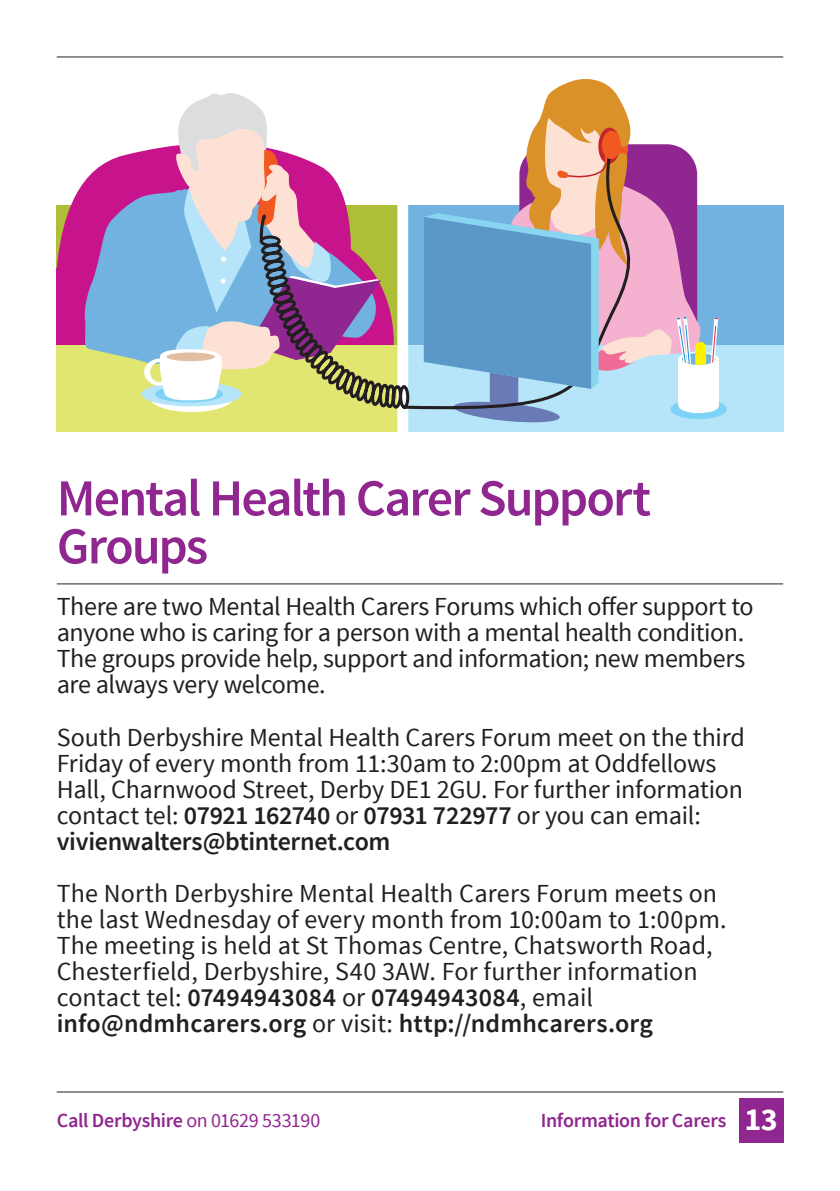
<style>
.page{position:relative;width:840px;height:1191px;background:#fff}
.page>*{position:absolute;margin:0;border:0;box-sizing:border-box;transform-origin:0 0}
.t1{font:600 52px/48px "Source Sans Pro";letter-spacing:-.04em;color:#90268f}
.t2{font:700 32px "Source Sans Pro";color:#fff}
.t3{font:26px/26px "Source Sans Pro";letter-spacing:-.005em;color:#231f20}
.t4{font:600 20px "Source Sans Pro";letter-spacing:-.015em;color:#90268f}
.s1{font-weight:600}
.s2{font-weight:400}
</style>
<div class="page">
<hr style="left:57px;top:57px;width:725px;height:1px;background:#231f20">
<hr style="left:57px;top:583px;width:725px;height:1px;background:#231f20">
<hr style="left:57px;top:1091px;width:725px;height:1px;background:#231f20">
<div style="left:738px;top:1098px;width:44px;height:44px;background:#90268f"></div>
<div style="left:401px;top:206px;width:381px;height:155px;background:#71b2e1"></div>
<div style="left:401px;top:345px;width:381px;height:86px;background:#b6e4f9"></div>
<svg style="left:461px;top:412px;width:99px;height:11px"></svg>
<div style="left:489px;top:361px;width:29px;height:52px;background:#697bb4;border-radius:14px"></div>
<svg style="left:57px;top:93px;width:336px;height:338px"></svg>
<div style="left:397px;top:72px;width:11px;height:359px;background:#fff"></div>
<svg style="left:258px;top:153px;width:312px;height:259px"></svg>
<div style="left:670px;top:399px;width:56px;height:20px;background:#7cd3f6;border-radius:50%"></div>
<div style="left:678px;top:399px;width:40px;height:14px;background:#fff;border-radius:50%"></div>
<div style="left:678px;top:352px;width:40px;height:14px;background:#fff;border-radius:50%"></div>
<div style="left:678px;top:359px;width:40px;height:47px;background:#fff"></div>
<svg style="left:423px;top:79px;width:294px;height:310px"></svg>
<h1 class="t1" style="left:57px;top:475px;width:595px">Mental Health Carer Support<br>Groups</h1>
<p class="t3" style="left:57px;top:594px;width:698px">There are two Mental Health Carers Forums which offer support to anyone who is caring for a person with a mental health condition.<br>The groups provide help, support and information; new members are always very welcome.</p>
<p class="t3" style="left:57px;top:724px;width:689px">South Derbyshire Mental Health Carers Forum meet on the third Friday of every month from 11:30am to 2:00pm at Oddfellows Hall, Charnwood Street, Derby DE1 2GU. For further information contact tel: <span class="s1">07921 162740</span> or <span class="s1">07931 722977</span> or you can email: <span class="s1">vivienwalters@btinternet.com</span></p>
<p class="t3" style="left:57px;top:880px;width:671px">The North Derbyshire Mental Health Carers Forum meets on the last Wednesday of every month from 10:00am to 1:00pm.<br>The meeting is held at St Thomas Centre, Chatsworth Road, Chesterfield, Derbyshire, S40 3AW. For further information contact tel: <span class="s1">07494943084</span> or <span class="s1">07494943084</span>, email <span class="s1">info@ndmhcarers.org</span> or visit: <span class="s1">http://ndmhcarers.org</span></p>
<p class="t4" style="left:57px;top:1107px;width:265px">Call Derbyshire <span class="s2">on 01629 533190</span></p>
<p class="t4" style="left:540px;top:1107px;width:187px">Information for Carers</p>
<p class="t2" style="left:744px;top:1098px;width:35px">13</p>
</div>
